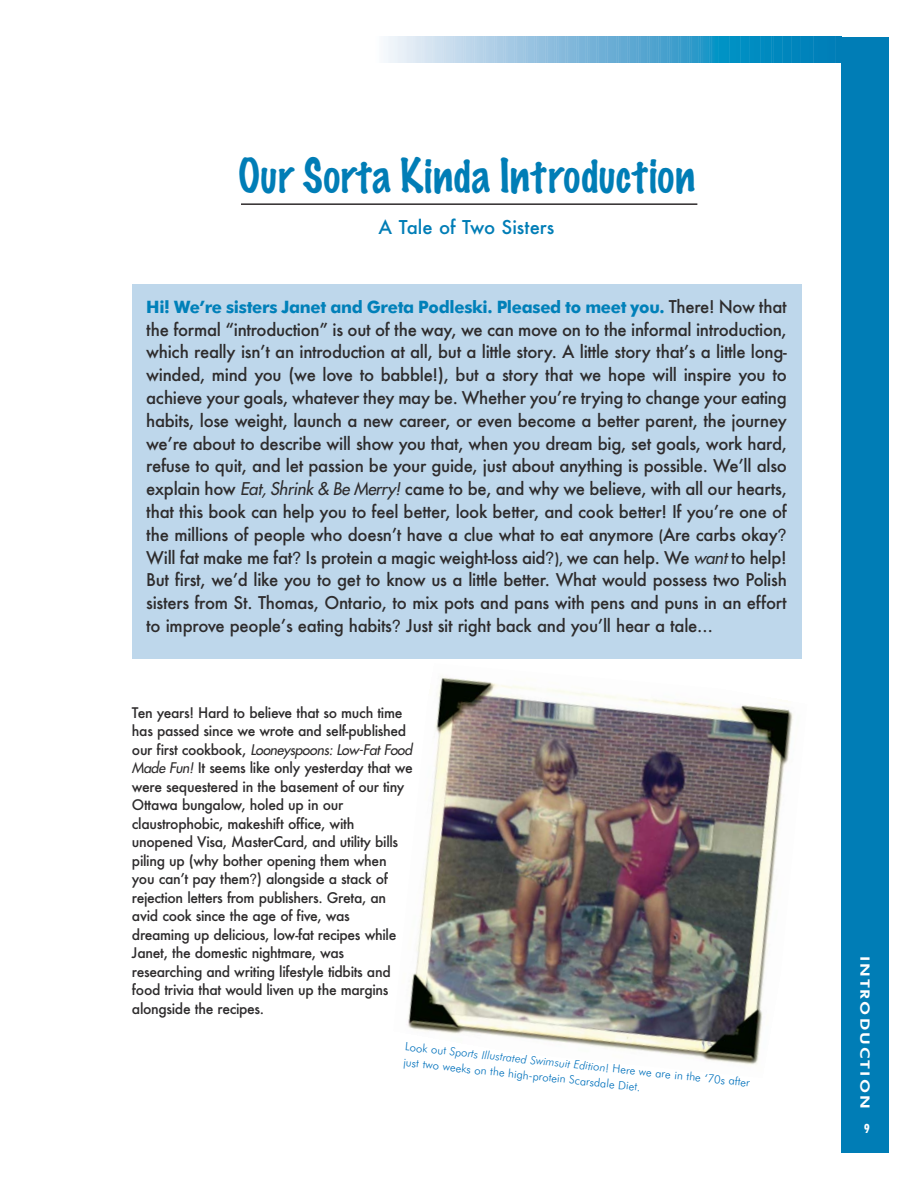
<style>
.page{position:relative;width:918px;height:1188px;background:#fff}
.page>*{position:absolute;margin:0;border:0;box-sizing:border-box;transform-origin:0 0}
.t1{font:100 42.75px "Marker Felt";letter-spacing:.02em;color:#007db6;scale:.95 1}
.t2{font:500 18.6px "Futura";color:#007db6}
.t3{font:500 17.1px/22.8px "Futura";letter-spacing:-.02em;color:#2e2c2d;text-align:justify}
.t4{font:700 17.1px "Futura BT";letter-spacing:-.02em;color:#0080b9}
.t5{font:500 14.25px/18.5px "Futura";letter-spacing:-.025em;color:#2e2c2d}
.t6{font:800 12.9px "Futura BT";letter-spacing:.12em;color:#fff;scale:1.28 1}
.t7{font:700 condensed 12.9px "Futura BT";color:#fff}
.t8{font:300 11.4px/15.6px "Futura BT";color:#0071bc}
.s1{font-family:"Futura";font-weight:500;color:#2e2c2d}
.s2{font-weight:400;font-style:italic}
.s3{font-size:14.25px}
.s4{font-family:"Helvetica";font-weight:400}
.s5{font-style:italic}
</style>
<div class="page">
<hr style="left:241px;top:203px;width:456px;height:2px;background:#231f20">
<svg style="left:384px;top:37px;width:457px;height:25px;background:#66b1d6"></svg>
<div style="left:841px;top:37px;width:48px;height:1116px;background:#007db6"></div>
<div style="left:132px;top:284px;width:669px;height:375px;background:#bed7eb"></div>
<img style="left:408px;top:677px;width:385px;height:388px">
<h1 class="t1" style="left:238px;top:159px;width:483px">Our Sorta Kinda Introduction</h1>
<p class="t2" style="left:379px;top:218px;width:177px">A Tale of Two Sisters</p>
<p class="t4" style="left:146px;top:300px;width:642px">Hi! We’re sisters Janet and Greta Podleski. Pleased to meet you. <span class="s1">There! Now that</span></p>
<p class="t3" style="left:146px;top:319px;width:642px">the formal “introduction” is out of the way, we can move on to the informal introduction, which really isn’t an introduction at all, but a little story. A little story that’s a little long&shy;winded, mind you (we love to babble!), but a story that we hope will inspire you to achieve your goals, whatever they may be. Whether you’re trying to change your eating habits, lose weight, launch a new career, or even become a better parent, the journey we’re about to describe will show you that, when you dream big, set goals, work hard, refuse to quit, and let passion be your guide, just about anything is possible. We’ll also explain how <span class="s2">Eat, Shrink &amp; Be Merry!</span> came to be, and why we believe, with all our hearts, that this book can help you to feel better, look better, and cook better! If you’re one of the millions of people who doesn’t have a clue what to eat anymore <span class="s3">(</span>Are carbs okay<span class="s4">?<br></span>Will fat make me fat<span class="s4">?</span> Is protein a magic weight-loss aid<span class="s4">?</span><span class="s3">),</span> we can help. We <span class="s2">want</span> to help!<br>But first, we’d like you to get to know us a little better. What would possess two Polish sisters from St. Thomas, Ontario, to mix pots and pans with pens and puns in an effort to improve people’s eating habits<span class="s4">?</span> Just sit right back and you’ll hear a tale…</p>
<p class="t5" style="left:132px;top:704px;width:282px">Ten years! Hard to believe that so much time has passed since we wrote and self-published our first cookbook, <span class="s2">Looneyspoons: Low-Fat Food Made Fun!</span> It seems like only yesterday that we were sequestered in the basement of our tiny Ottawa bungalow, holed up in our claustrophobic, makeshift office, with unopened Visa, MasterCard, and utility bills piling up (why bother opening them when you can’t pay them<span class="s4">?</span>) alongside a stack of rejection letters from publishers. Greta, an avid cook since the age of five, was<br>dreaming up delicious, low-fat recipes while Janet, the domestic nightmare, was researching and writing lifestyle tidbits and food trivia that would liven up the margins alongside the recipes.</p>
<p class="t8" style="left:406px;top:1040px;width:348px;rotate:6deg">Look out <span class="s5">Sports Illustrated Swimsuit Edition</span>! Here we are in the ‘70s after just two weeks on the high-protein Scarsdale Diet.</p>
<p class="t6" style="left:870px;top:956px;width:121px;rotate:90deg">INTRODUCTION</p>
<p class="t7" style="left:864px;top:1123px;width:7px">9</p>
</div>
